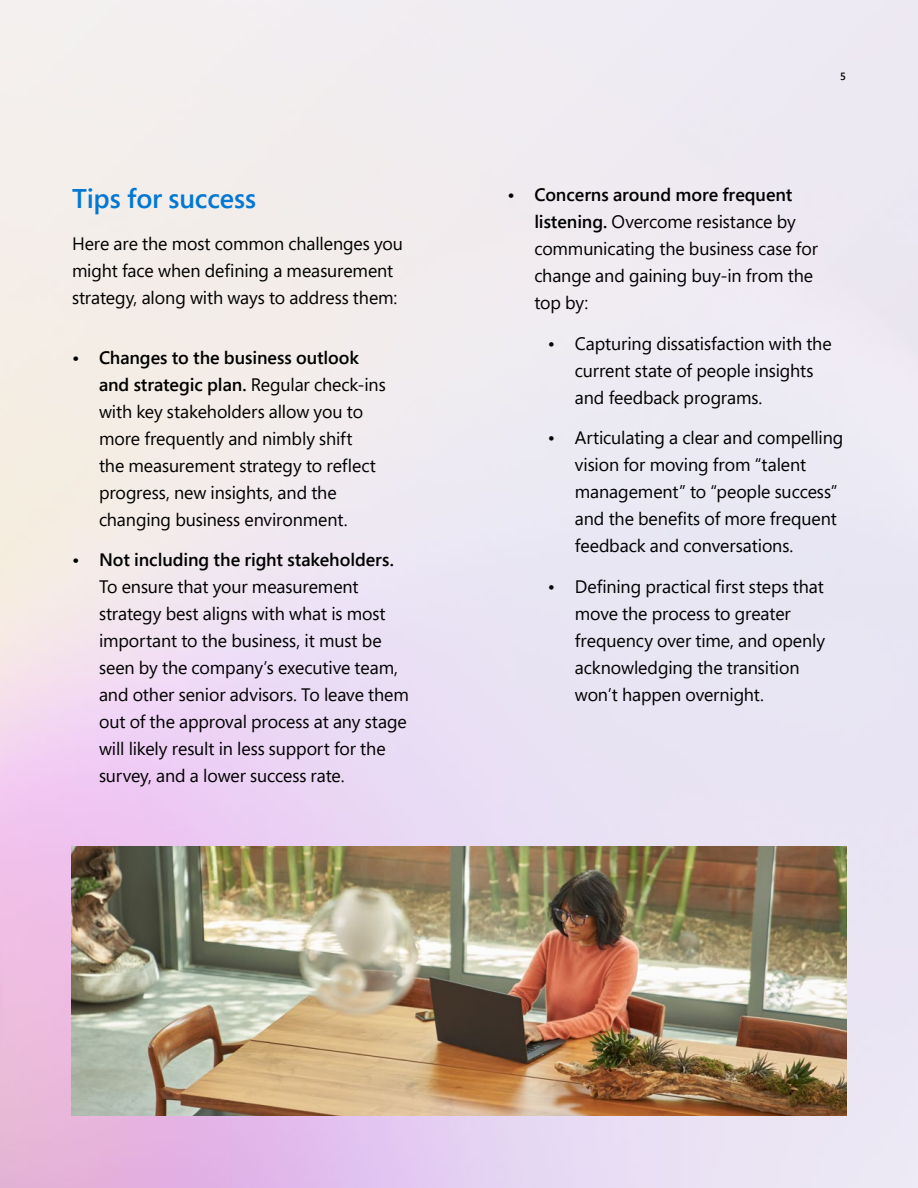
<style>
.page{position:relative;width:918px;height:1188px;background:#fff}
.page>*{position:absolute;margin:0;border:0;box-sizing:border-box;transform-origin:0 0}
.H6{font:600 27px "Segoe Pro";letter-spacing:-.005em;color:#0078d4}
.H6-2{font:18px/27px "Segoe Pro";letter-spacing:-.005em;color:#000}
.Page{font:600 10.5px "Segoe Pro";color:#000}
.s1{font-weight:600}
</style>
<div class="page">
<img style="left:0;top:0;width:918px;height:1188px">
<img style="left:72px;top:846px;width:774px;height:270px">
<p class="H6" style="left:72px;top:180px;width:186px">Tips for success</p>
<p class="H6-2" style="left:72px;top:229px;width:333px">Here are the most common challenges you might face when defining a measurement strategy, along with ways to address them:</p>
<p class="H6-2" style="left:99px;top:343px;width:288px;text-indent:-27px"><span class="s1">• Changes to the business outlook and strategic plan.</span> Regular check-ins with key stakeholders allow you to more frequently and nimbly shift<br>the measurement strategy to reflect progress, new insights, and the changing business environment.</p>
<p class="H6-2" style="left:99px;top:546px;width:311px;text-indent:-27px"><span class="s1">• Not including the right stakeholders.<br></span>To ensure that your measurement strategy best aligns with what is most important to the business, it must be seen by the company’s executive team, and other senior advisors. To leave them out of the approval process at any stage will likely result in less support for the survey, and a lower success rate.</p>
<p class="Page" style="left:840px;top:69px;width:7px">5</p>
<p class="H6-2" style="left:534px;top:181px;width:285px;text-indent:-27px"><span class="s1">• Concerns around more frequent listening.</span> Overcome resistance by communicating the business case for change and gaining buy-in from the top by:</p>
<p class="H6-2" style="left:575px;top:329px;width:258px;text-indent:-27px">• Capturing dissatisfaction with the current state of people insights and feedback programs.</p>
<p class="H6-2" style="left:575px;top:424px;width:270px;text-indent:-27px">• Articulating a clear and compelling vision for moving from “talent management” to “people success” and the benefits of more frequent feedback and conversations.</p>
<p class="H6-2" style="left:575px;top:572px;width:252px;text-indent:-27px">• Defining practical first steps that move the process to greater frequency over time, and openly acknowledging the transition won’t happen overnight.</p>
</div>
